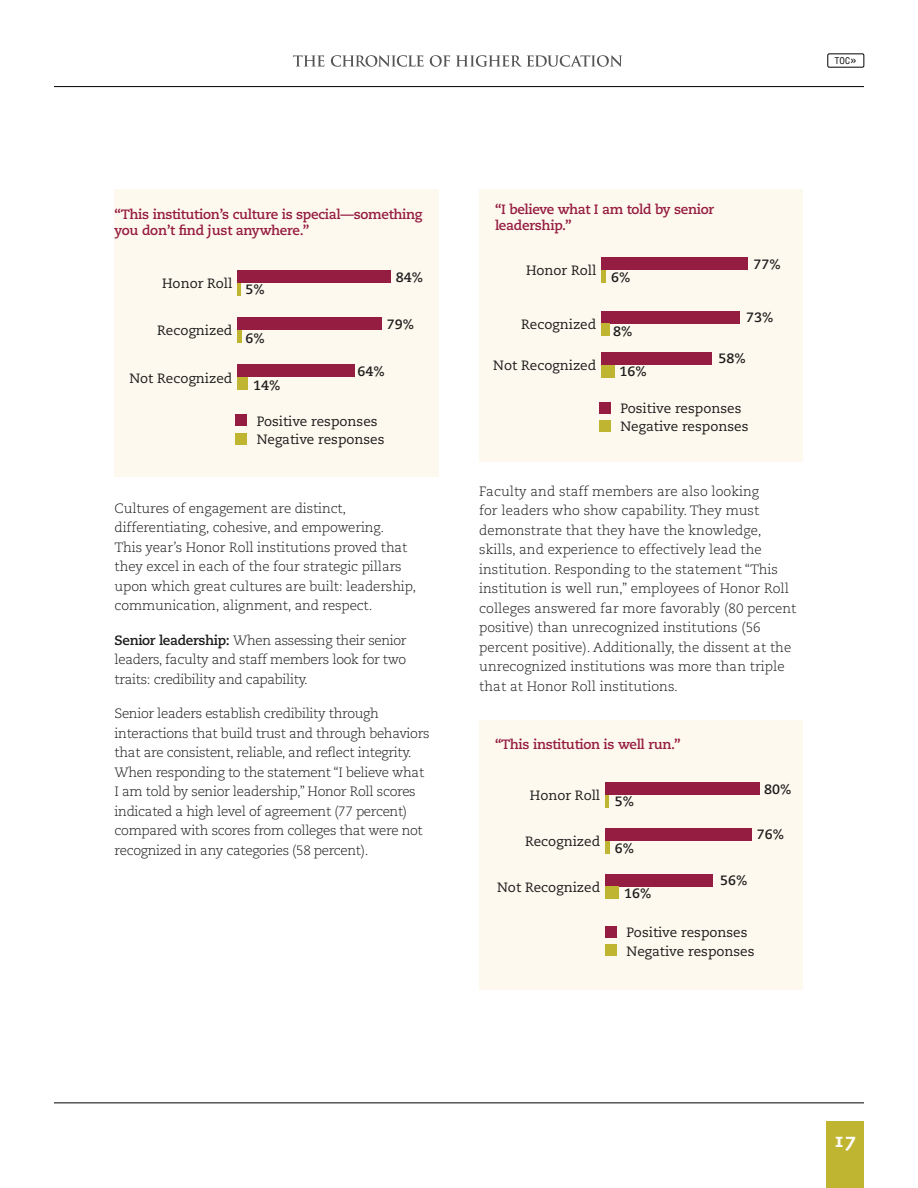
<style>
.page{position:relative;width:918px;height:1188px;background:#fff}
.page>*{position:absolute;margin:0;border:0;box-sizing:border-box;transform-origin:0 0}
.t1{font:800 19.5px "Caecilia LT Std";color:#fff}
.t2{font:300 13.5px/19.5px "Caecilia LT Std";letter-spacing:-.01em;color:#1c1c1c}
.t3{font:13.5px/18.1px "Caecilia LT Std";color:#1c1c1c}
.t4{font:700 13.5px/16.5px "Caecilia LT Std";letter-spacing:-.02em;color:#951d42}
.t5{font:700 13.5px "Caecilia LT Std";color:#1c1c1c}
.t6{font:condensed 9px "Helvetica LT Std";color:#000}
.s1{font-size:13.5px}
.s2{font-weight:700}
</style>
<div class="page">
<div style="left:826px;top:1121px;width:38px;height:67px;background:#c0b531"></div>
<hr style="left:54px;top:1103px;width:810px;height:1px;background:#000">
<svg style="left:293px;top:55px;width:31px;height:12px"></svg>
<svg style="left:331px;top:55px;width:93px;height:12px"></svg>
<svg style="left:430px;top:55px;width:20px;height:12px"></svg>
<svg style="left:456px;top:55px;width:166px;height:12px"></svg>
<div style="left:828px;top:54px;width:36px;height:13px;border:1px solid #000"></div>
<hr style="left:54px;top:86px;width:810px;height:1px;background:#000">
<div style="left:115px;top:189px;width:324px;height:287px;background:#fef9ee"></div>
<div style="left:235px;top:414px;width:12px;height:12px;background:#951d42"></div>
<div style="left:235px;top:433px;width:12px;height:12px;background:#c0b531"></div>
<div style="left:237px;top:270px;width:154px;height:13px;background:#951d42"></div>
<svg style="left:237px;top:283px;width:3px;height:13px"></svg>
<div style="left:237px;top:317px;width:145px;height:13px;background:#951d42"></div>
<div style="left:237px;top:330px;width:5px;height:13px;background:#c0b531"></div>
<div style="left:237px;top:365px;width:118px;height:12px;background:#951d42"></div>
<div style="left:237px;top:377px;width:11px;height:13px;background:#c0b531"></div>
<div style="left:479px;top:720px;width:324px;height:270px;background:#fef9ee"></div>
<div style="left:605px;top:782px;width:154px;height:13px;background:#951d42"></div>
<svg style="left:605px;top:795px;width:3px;height:12px"></svg>
<div style="left:605px;top:828px;width:147px;height:13px;background:#951d42"></div>
<div style="left:605px;top:841px;width:5px;height:12px;background:#c0b531"></div>
<div style="left:605px;top:874px;width:108px;height:13px;background:#951d42"></div>
<div style="left:605px;top:887px;width:13px;height:12px;background:#c0b531"></div>
<div style="left:605px;top:926px;width:12px;height:12px;background:#951d42"></div>
<div style="left:605px;top:944px;width:12px;height:12px;background:#c0b531"></div>
<div style="left:479px;top:189px;width:324px;height:273px;background:#fef9ee"></div>
<div style="left:601px;top:258px;width:147px;height:12px;background:#951d42"></div>
<div style="left:601px;top:311px;width:139px;height:13px;background:#951d42"></div>
<div style="left:601px;top:324px;width:8px;height:12px;background:#c0b531"></div>
<div style="left:601px;top:352px;width:111px;height:13px;background:#951d42"></div>
<div style="left:601px;top:365px;width:13px;height:12px;background:#c0b531"></div>
<div style="left:601px;top:270px;width:5px;height:13px;background:#c0b531"></div>
<div style="left:599px;top:402px;width:12px;height:12px;background:#951d42"></div>
<div style="left:599px;top:420px;width:12px;height:12px;background:#c0b531"></div>
<p class="t6" style="left:835px;top:55px;width:24px">TOC<span class="s1">»</span></p>
<p class="t4" style="left:115px;top:206px;width:310px">“This institution’s culture is special—something you don’t find just anywhere.”</p>
<p class="t3" style="left:162px;top:275px;width:72px">Honor Roll</p>
<p class="t3" style="left:157px;top:322px;width:77px">Recognized</p>
<p class="t3" style="left:129px;top:369px;width:104px">Not Recognized</p>
<p class="t5" style="left:245px;top:282px;width:21px">5%</p>
<p class="t5" style="left:245px;top:330px;width:21px">6%</p>
<p class="t5" style="left:253px;top:377px;width:29px">14%</p>
<p class="t5" style="left:396px;top:269px;width:29px">84%</p>
<p class="t5" style="left:387px;top:316px;width:29px">79%</p>
<p class="t5" style="left:358px;top:363px;width:29px">64%</p>
<p class="t3" style="left:257px;top:412px;width:129px">Positive responses<br>Negative responses</p>
<p class="t2" style="left:115px;top:499px;width:303px">Cultures of engagement are distinct, differentiating, cohesive, and empowering.<br>This year’s Honor Roll institutions proved that they excel in each of the four strategic pillars upon which great cultures are built: leadership, communication, alignment, and respect.</p>
<p class="t2" style="left:115px;top:631px;width:294px;text-align:justify"><span class="s2">Senior leadership:</span> When assessing their senior leaders, faculty and staff members look for two traits: credibility and capability.</p>
<p class="t2" style="left:115px;top:704px;width:316px">Senior leaders establish credibility through interactions that build trust and through behaviors that are consistent, reliable, and reflect integrity.<br>When responding to the statement “I believe what I am told by senior leadership,” Honor Roll scores indicated a high level of agreement (77 percent) compared with scores from colleges that were not recognized in any categories (58 percent).</p>
<p class="t4" style="left:495px;top:201px;width:221px">“I believe what I am told by senior leadership.”</p>
<p class="t3" style="left:526px;top:262px;width:72px">Honor Roll</p>
<p class="t3" style="left:521px;top:315px;width:77px">Recognized</p>
<p class="t5" style="left:611px;top:269px;width:21px">6%</p>
<p class="t5" style="left:613px;top:323px;width:21px">8%</p>
<p class="t5" style="left:754px;top:256px;width:29px">77%</p>
<p class="t5" style="left:746px;top:310px;width:29px">73%</p>
<p class="t3" style="left:493px;top:356px;width:104px">Not Recognized</p>
<p class="t5" style="left:619px;top:363px;width:29px">16%</p>
<p class="t5" style="left:719px;top:350px;width:29px">58%</p>
<p class="t3" style="left:621px;top:400px;width:129px">Positive responses<br>Negative responses</p>
<p class="t2" style="left:479px;top:482px;width:319px">Faculty and staff members are also looking<br>for leaders who show capability. They must demonstrate that they have the knowledge, skills, and experience to effectively lead the institution. Responding to the statement “This institution is well run,” employees of Honor Roll colleges answered far more favorably (80 percent positive) than unrecognized institutions (56 percent positive). Additionally, the dissent at the unrecognized institutions was more than triple that at Honor Roll institutions.</p>
<p class="t4" style="left:495px;top:737px;width:187px">“This institution is well run.”</p>
<p class="t3" style="left:530px;top:786px;width:72px">Honor Roll</p>
<p class="t3" style="left:525px;top:832px;width:77px">Recognized</p>
<p class="t3" style="left:497px;top:878px;width:104px">Not Recognized</p>
<p class="t5" style="left:615px;top:794px;width:21px">5%</p>
<p class="t5" style="left:615px;top:840px;width:21px">6%</p>
<p class="t5" style="left:624px;top:885px;width:29px">16%</p>
<p class="t5" style="left:764px;top:781px;width:29px">80%</p>
<p class="t5" style="left:757px;top:827px;width:29px">76%</p>
<p class="t5" style="left:720px;top:873px;width:29px">56%</p>
<p class="t3" style="left:627px;top:924px;width:129px">Positive responses<br>Negative responses</p>
<h1 class="t1" style="left:834px;top:1128px;width:24px">17</h1>
</div>
